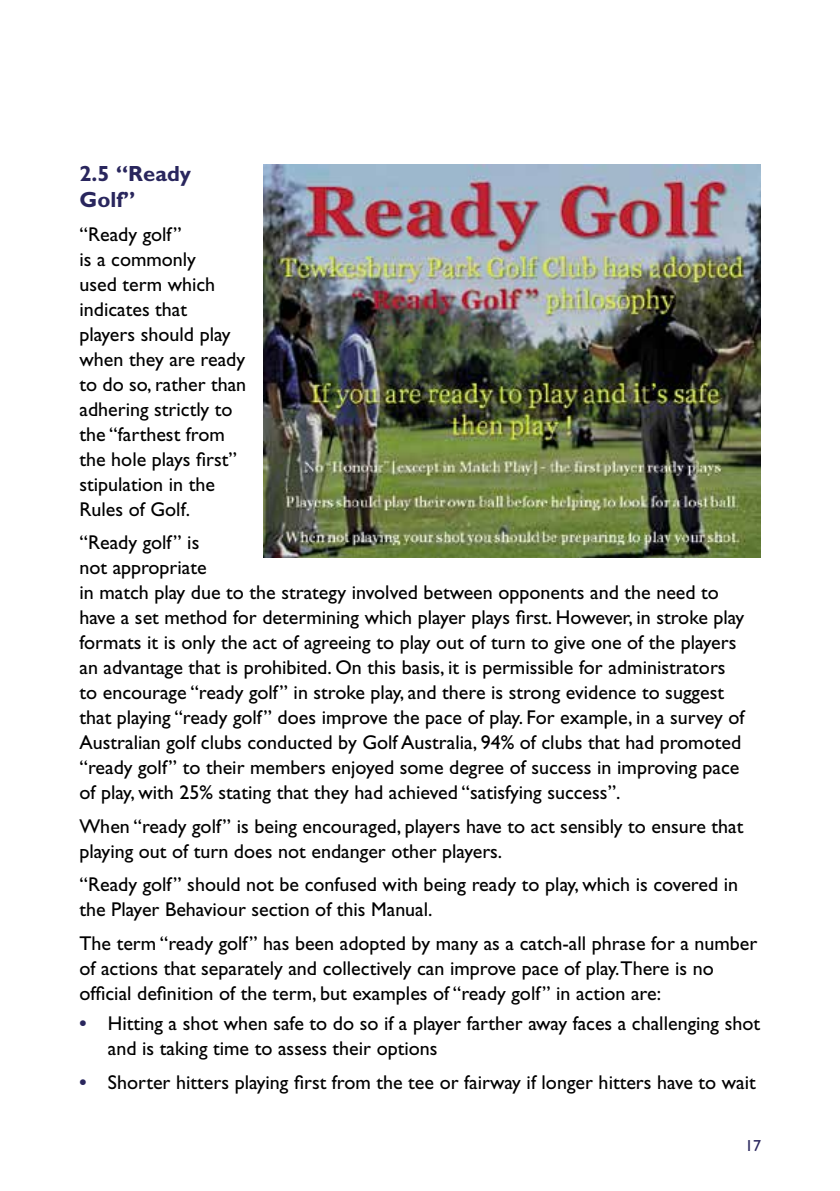
<style>
.page{position:relative;width:840px;height:1191px;background:#fff}
.page>*{position:absolute;margin:0;border:0;box-sizing:border-box;transform-origin:0 0}
.t1{font:700 22px/26px "Gill Sans";color:#29265d}
.t2{font:20px/25px "Gill Sans";color:#000}
.t3{font:16px "Gill Sans";color:#29265d}
.s1{font-weight:700;color:#29265d}
</style>
<div class="page">
<img style="left:263px;top:164px;width:497px;height:393px">
<p class="t1" style="left:79px;top:160px;width:113px">2.5 “Ready<br>Golf”</p>
<p class="t2" style="left:79px;top:221px;width:168px">“Ready golf”<br>is a commonly<br>used term which indicates that players should play when they are ready to do so, rather than adhering strictly to the “farthest from the hole plays first” stipulation in the<br>Rules of Golf.</p>
<p class="t2" style="left:79px;top:530px;width:666px">“Ready golf” is<br>not appropriate<br>in match play due to the strategy involved between opponents and the need to have a set method for determining which player plays first. However, in stroke play formats it is only the act of agreeing to play out of turn to give one of the players an advantage that is prohibited. On this basis, it is permissible for administrators to encourage “ready golf” in stroke play, and there is strong evidence to suggest that playing “ready golf” does improve the pace of play. For example, in a survey of Australian golf clubs conducted by Golf Australia, 94% of clubs that had promoted “ready golf” to their members enjoyed some degree of success in improving pace of play, with 25% stating that they had achieved “satisfying success”.</p>
<p class="t2" style="left:79px;top:813px;width:665px">When “ready golf” is being encouraged, players have to act sensibly to ensure that playing out of turn does not endanger other players.</p>
<p class="t2" style="left:79px;top:872px;width:660px">“Ready golf” should not be confused with being ready to play, which is covered in the Player Behaviour section of this Manual.</p>
<p class="t2" style="left:79px;top:930px;width:679px">The term “ready golf” has been adopted by many as a catch-all phrase for a number of actions that separately and collectively can improve pace of play.There is no official definition of the term, but examples of “ready golf” in action are:</p>
<p class="t2" style="left:108px;top:1011px;width:653px;text-indent:-28px"><span class="s1">•</span> Hitting a shot when safe to do so if a player farther away faces a challenging shot and is taking time to assess their options</p>
<p class="t2" style="left:79px;top:1069px;width:677px"><span class="s1">•</span> Shorter hitters playing first from the tee or fairway if longer hitters have to wait</p>
<p class="t3" style="left:744px;top:1136px;width:17px">17</p>
</div>
